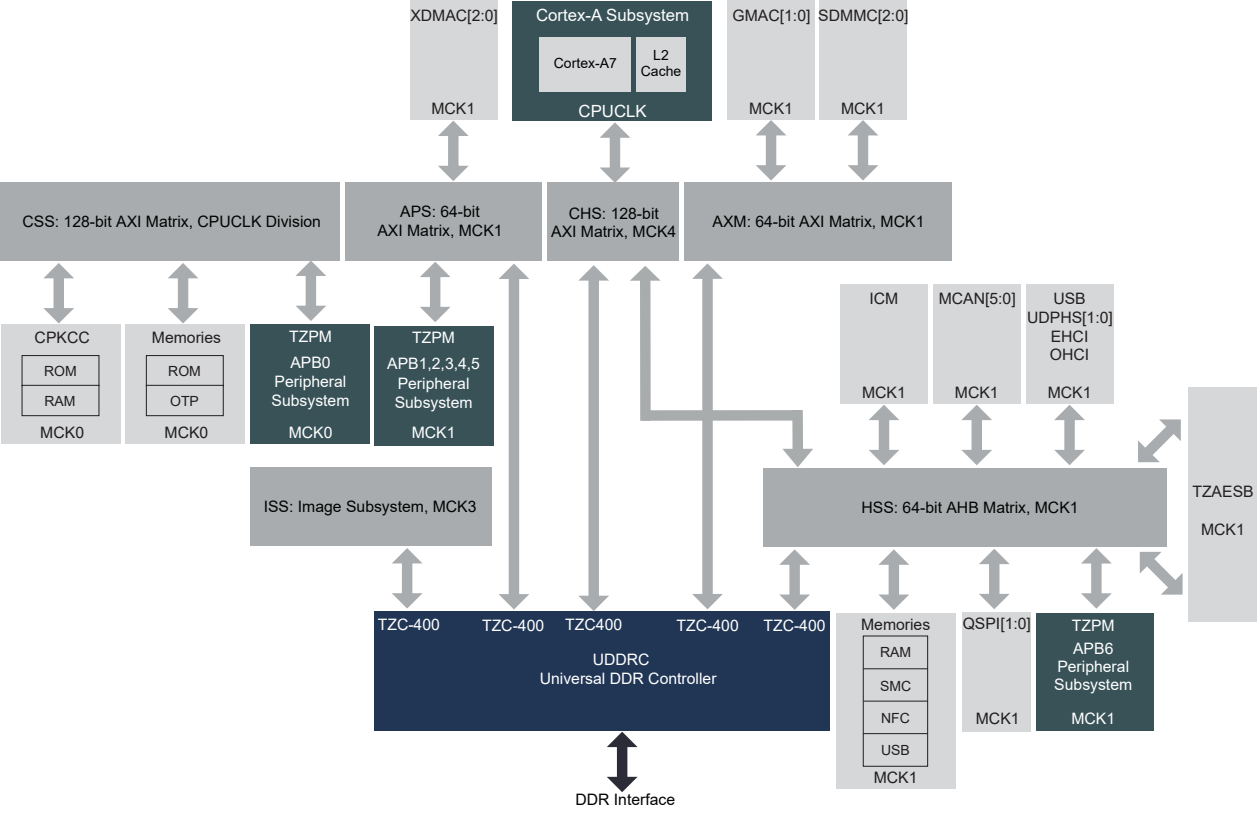
<style>
.page{position:relative;width:1257px;height:824px;background:#fff}
.page>*{position:absolute;margin:0;border:0;box-sizing:border-box;transform-origin:0 0}
.t1{font:16.8px "Arial";color:#fff}
.t2{font:15.75px/18.9px "Arial";color:#020303;text-align:center}
.t3{font:15.75px/18.9px "Arial";color:#fff}
.t4{font:15.75px/18.9px "Arial";color:#231f20;text-align:center}
.t5{font:15.75px "Arial";color:#221e1f}
.t6{font:14px/29.8px "Arial";color:#221e1f}
.t7{font:14px/16.8px "Arial";color:#020303;text-align:center}
.s1{color:#221e1f}
</style>
<div class="page">
<div style="left:685px;top:182px;width:267px;height:79px;background:#a9acae"></div>
<div style="left:250px;top:325px;width:119px;height:119px;background:#385258"></div>
<div style="left:512px;top:1px;width:200px;height:119px;background:#385258"></div>
<svg style="left:600px;top:122px;width:30px;height:60px"></svg>
<div style="left:836px;top:613px;width:119px;height:175px;background:#d5d7d8"></div>
<svg style="left:878px;top:549px;width:31px;height:61px"></svg>
<div style="left:374px;top:611px;width:455px;height:119px;background:#213655"></div>
<div style="left:840px;top:285px;width:88px;height:119px;background:#d5d7d8"></div>
<svg style="left:869px;top:405px;width:30px;height:60px"></svg>
<svg style="left:607px;top:732px;width:30px;height:60px"></svg>
<div style="left:539px;top:37px;width:92px;height:55px;background:#d5d7d8"></div>
<div style="left:636px;top:37px;width:49px;height:55px;background:#d5d7d8"></div>
<div style="left:762px;top:468px;width:404px;height:78px;background:#a9acae"></div>
<div style="left:125px;top:325px;width:119px;height:119px;background:#d5d7d8"></div>
<div style="left:146px;top:355px;width:78px;height:31px;border:1px solid #221e1f"></div>
<svg style="left:168px;top:263px;width:30px;height:60px"></svg>
<div style="left:146px;top:385px;width:78px;height:31px;border:1px solid #221e1f"></div>
<div style="left:410px;top:1px;width:87px;height:119px;background:#d5d7d8"></div>
<svg style="left:438px;top:121px;width:31px;height:60px"></svg>
<div style="left:819px;top:0;width:88px;height:119px;background:#d5d7d8"></div>
<svg style="left:848px;top:120px;width:30px;height:61px"></svg>
<svg style="left:295px;top:261px;width:31px;height:60px"></svg>
<div style="left:933px;top:285px;width:88px;height:119px;background:#d5d7d8"></div>
<svg style="left:961px;top:405px;width:31px;height:60px"></svg>
<div style="left:1026px;top:285px;width:87px;height:119px;background:#d5d7d8"></div>
<svg style="left:1054px;top:405px;width:31px;height:60px"></svg>
<div style="left:1036px;top:613px;width:117px;height:118px;background:#385258"></div>
<svg style="left:1081px;top:548px;width:30px;height:61px"></svg>
<div style="left:961px;top:612px;width:69px;height:119px;background:#d5d7d8"></div>
<svg style="left:979px;top:549px;width:30px;height:60px"></svg>
<div style="left:1188px;top:387px;width:68px;height:235px;background:#d5d7d8"></div>
<svg style="left:1139px;top:552px;width:43px;height:43px"></svg>
<svg style="left:1138px;top:419px;width:42px;height:43px"></svg>
<div style="left:1px;top:325px;width:119px;height:119px;background:#d5d7d8"></div>
<div style="left:22px;top:355px;width:77px;height:31px;border:1px solid #221e1f"></div>
<svg style="left:43px;top:263px;width:31px;height:60px"></svg>
<div style="left:22px;top:385px;width:77px;height:31px;border:1px solid #221e1f"></div>
<div style="left:727px;top:0;width:88px;height:119px;background:#d5d7d8"></div>
<svg style="left:756px;top:120px;width:30px;height:61px"></svg>
<div style="left:374px;top:326px;width:119px;height:119px;background:#385258"></div>
<svg style="left:420px;top:262px;width:30px;height:60px"></svg>
<svg style="left:578px;top:265px;width:31px;height:346px"></svg>
<svg style="left:862px;top:635px;width:66px;height:132px"></svg>
<hr style="left:863px;top:668px;width:64px;height:1px;background:#221e1f">
<hr style="left:863px;top:701px;width:65px;height:1px;background:#221e1f">
<hr style="left:863px;top:733px;width:64px;height:1px;background:#221e1f">
<div style="left:0;top:182px;width:340px;height:79px;background:#a9acae"></div>
<div style="left:547px;top:182px;width:132px;height:79px;background:#a9acae"></div>
<div style="left:250px;top:467px;width:242px;height:79px;background:#a9acae"></div>
<svg style="left:392px;top:548px;width:30px;height:61px"></svg>
<div style="left:345px;top:182px;width:197px;height:79px;background:#a9acae"></div>
<svg style="left:499px;top:264px;width:30px;height:345px"></svg>
<svg style="left:630px;top:263px;width:183px;height:347px"></svg>
<p class="t4" style="left:410px;top:6px;width:89px">XDMAC[2:0]</p>
<p class="t4" style="left:431px;top:99px;width:45px">MCK1</p>
<p class="t1" style="left:536px;top:4px;width:155px">Cortex-A Subsystem</p>
<p class="t7" style="left:554px;top:55px;width:65px">Cortex-A7</p>
<p class="t7" style="left:641px;top:46px;width:42px">L2<br>Cache</p>
<p class="t1" style="left:578px;top:99px;width:70px">CPUCLK</p>
<p class="t4" style="left:732px;top:6px;width:79px">GMAC[1:0]</p>
<p class="t4" style="left:818px;top:6px;width:92px">SDMMC[2:0]</p>
<p class="t4" style="left:749px;top:99px;width:45px">MCK1</p>
<p class="t4" style="left:841px;top:99px;width:45px">MCK1</p>
<p class="t2" style="left:377px;top:202px;width:127px">APS: 64-bit<br>AXI Matrix, MCK1</p>
<p class="t2" style="left:22px;top:212px;width:300px">CSS: 128-bit AXI Matrix, CPUCLK Division</p>
<p class="t2" style="left:551px;top:203px;width:127px">CHS: 128-bit<br>AXI Matrix, MCK4</p>
<p class="t5" style="left:35px;top:327px;width:57px">CPKCC</p>
<p class="t6" style="left:44px;top:356px;width:34px">ROM<br>RAM</p>
<p class="t5" style="left:40px;top:422px;width:45px">MCK0</p>
<p class="t5" style="left:152px;top:327px;width:71px">Memories</p>
<p class="t6" style="left:168px;top:356px;width:34px">ROM<br>OTP</p>
<p class="t5" style="left:165px;top:422px;width:45px">MCK0</p>
<p class="t3" style="left:289px;top:324px;width:44px;line-height:25.9px">TZPM<br>APB0</p>
<p class="t3" style="left:271px;top:372px;width:79px">Peripheral<br>Subsystem</p>
<p class="t3" style="left:289px;top:423px;width:45px">MCK0</p>
<p class="t3" style="left:412px;top:328px;width:44px">TZPM</p>
<p class="t3" style="left:387px;top:354px;width:94px;text-align:center">APB1,2,3,4,5<br>Peripheral<br>Subsystem</p>
<p class="t3" style="left:412px;top:423px;width:45px">MCK1</p>
<p class="t2" style="left:264px;top:497px;width:214px">ISS: Image Subsystem, MCK3</p>
<p class="t2" style="left:712px;top:212px;width:213px">AXM: 64-bit AXI Matrix, MCK1</p>
<p class="t4" style="left:869px;top:289px;width:30px">ICM</p>
<p class="t4" style="left:862px;top:383px;width:45px">MCK1</p>
<p class="t4" style="left:938px;top:289px;width:79px">MCAN[5:0]</p>
<p class="t4" style="left:954px;top:383px;width:45px">MCK1</p>
<p class="t4" style="left:1027px;top:289px;width:87px">USB<br>UDPHS[1:0]<br>EHCI<br>OHCI</p>
<p class="t4" style="left:1047px;top:383px;width:45px">MCK1</p>
<p class="t2" style="left:861px;top:498px;width:219px">HSS: 64-bit AHB Matrix, MCK1</p>
<p class="t3" style="left:378px;top:615px;width:64px">TZC-400</p>
<p class="t3" style="left:565px;top:615px;width:58px">TZC400</p>
<p class="t3" style="left:482px;top:615px;width:64px">TZC-400</p>
<p class="t3" style="left:676px;top:615px;width:64px">TZC-400</p>
<p class="t3" style="left:763px;top:615px;width:64px">TZC-400</p>
<p class="t5" style="left:861px;top:613px;width:71px">Memories</p>
<p class="t4" style="left:962px;top:614px;width:70px"><span class="s1">QSPI</span>[1:0]</p>
<p class="t3" style="left:1071px;top:615px;width:44px">TZPM</p>
<p class="t3" style="left:540px;top:650px;width:178px;text-indent:53px">UDDRC<br>Universal DDR Controller</p>
<p class="t6" style="left:880px;top:637px;width:33px">RAM</p>
<p class="t6" style="left:880px;top:671px;width:33px">SMC</p>
<p class="t6" style="left:881px;top:703px;width:30px">NFC</p>
<p class="t6" style="left:881px;top:735px;width:30px">USB</p>
<p class="t5" style="left:975px;top:707px;width:45px">MCK1</p>
<p class="t3" style="left:1057px;top:640px;width:73px;line-height:17.2px;text-align:center">APB6<br>Peripheral</p>
<p class="t3" style="left:1054px;top:668px;width:79px;line-height:33.9px;text-align:center">Subsystem<br>MCK1</p>
<p class="t5" style="left:873px;top:766px;width:45px">MCK1</p>
<p class="t2" style="left:575px;top:790px;width:101px">DDR Interface</p>
<p class="t4" style="left:1192px;top:482px;width:63px">TZAESB</p>
<p class="t4" style="left:1201px;top:520px;width:45px">MCK1</p>
</div>
